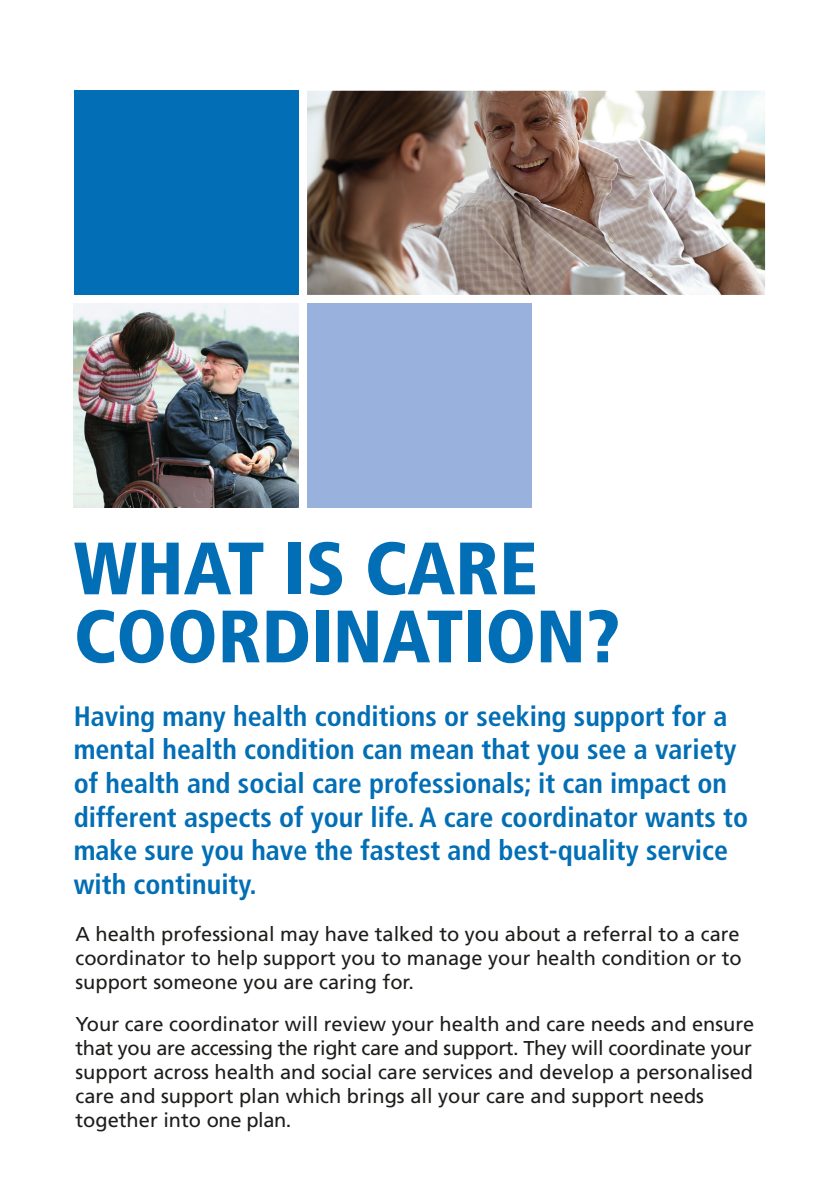
<style>
.page{position:relative;width:840px;height:1191px;background:#fff}
.page>*{position:absolute;margin:0;border:0;box-sizing:border-box;transform-origin:0 0}
.t1{font:900 condensed 74px "Frutiger";color:#026eb5}
.t2{font:700 condensed 28px/33.6px "Frutiger";color:#026eb5}
.t3{font:20px/24px "Frutiger";color:#1d1d1b;text-align:justify}
</style>
<div class="page">
<div style="left:74px;top:91px;width:224px;height:204px;background:#026eb5"></div>
<img style="left:74px;top:303px;width:224px;height:204px">
<div style="left:307px;top:303px;width:224px;height:204px;background:#99b2dd"></div>
<img style="left:307px;top:91px;width:457px;height:204px">
<p class="t1" style="left:74px;top:524px;width:465px">WHAT IS CARE</p>
<p class="t1" style="left:74px;top:592px;width:547px">COORDINATION?</p>
<p class="t2" style="left:74px;top:699px;width:675px">Having many health conditions or seeking support for a mental health condition can mean that you see a variety of health and social care professionals; it can impact on different aspects of your life. A care coordinator wants to make sure you have the fastest and best-quality service with continuity.</p>
<p class="t3" style="left:75px;top:922px;width:667px">A health professional may have talked to you about a referral to a care coordinator to help support you to manage your health condition or to support someone you are caring for.</p>
<p class="t3" style="left:75px;top:1012px;width:680px;text-align:left">Your care coordinator will review your health and care needs and ensure that you are accessing the right care and support. They will coordinate your support across health and social care services and develop a personalised care and support plan which brings all your care and support needs together into one plan.</p>
</div>
